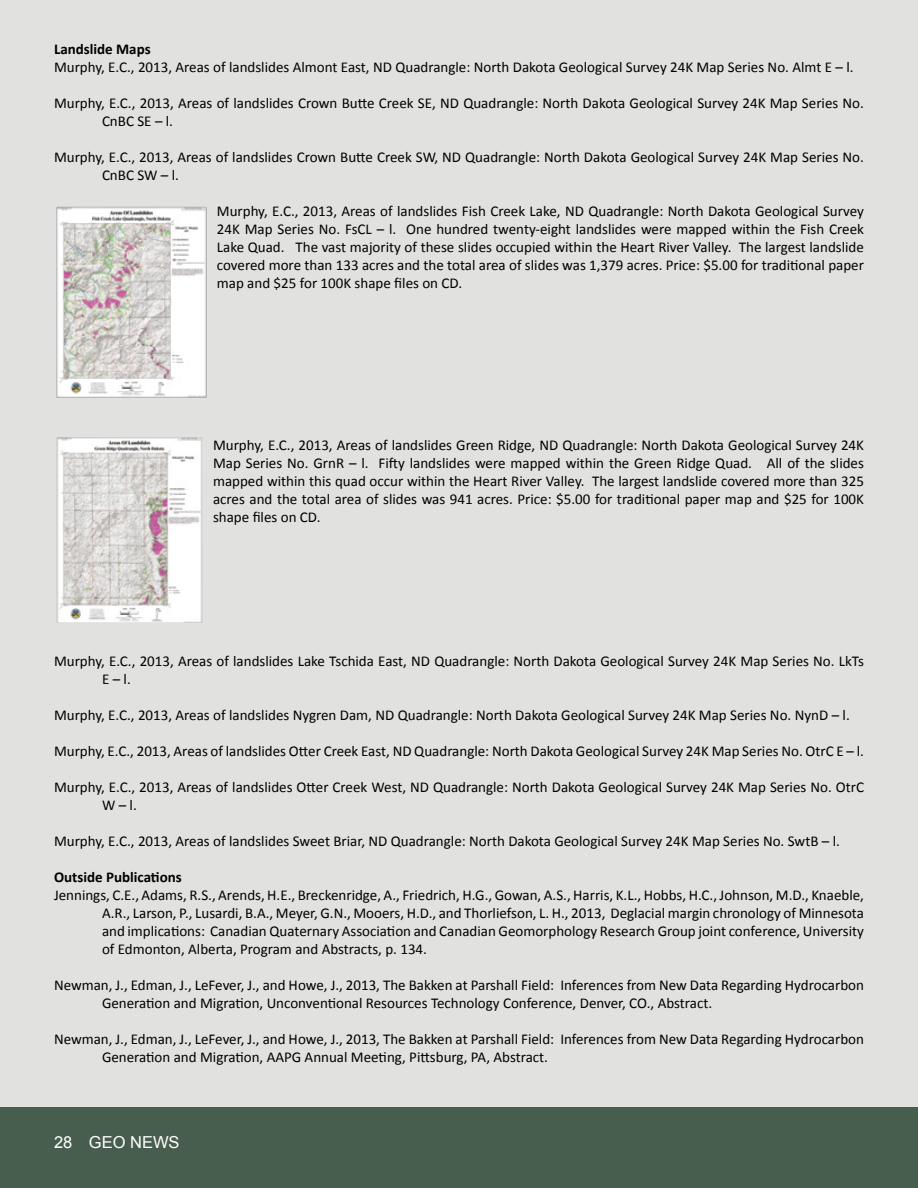
<style>
.page{position:relative;width:918px;height:1188px;background:#fff}
.page>*{position:absolute;margin:0;border:0;box-sizing:border-box;transform-origin:0 0}
.t1{font:16.5px "Arial";color:#fff}
.t2{font:15px/18px "Calibri";color:#000}
.t3{font:700 15px "Calibri";color:#000}
</style>
<div class="page">
<div style="left:0;top:0;width:918px;height:1107px;background:#e1e2df"></div>
<div style="left:0;top:1107px;width:918px;height:81px;background:#475d4e"></div>
<img style="left:57px;top:207px;width:149px;height:190px">
<img style="left:57px;top:437px;width:145px;height:186px">
<p class="t3" style="left:54px;top:39px;width:98px">Landslide Maps</p>
<p class="t2" style="left:54px;top:58px;width:801px">Murphy, E.C., 2013, Areas of landslides Almont East, ND Quadrangle: North Dakota Geological Survey 24K Map Series No. Almt E – l.</p>
<p class="t2" style="left:102px;top:94px;width:763px;text-indent:-48px">Murphy, E.C., 2013, Areas of landslides Crown Butte Creek SE, ND Quadrangle: North Dakota Geological Survey 24K Map Series No.<br>CnBC SE – l.</p>
<p class="t2" style="left:102px;top:148px;width:763px;text-indent:-48px">Murphy, E.C., 2013, Areas of landslides Crown Butte Creek SW, ND Quadrangle: North Dakota Geological Survey 24K Map Series No.<br>CnBC SW – l.</p>
<p class="t2" style="left:217px;top:202px;width:649px;text-align:justify">Murphy, E.C., 2013, Areas of landslides Fish Creek Lake, ND Quadrangle: North Dakota Geological Survey 24K Map Series No. FsCL – l. One hundred twenty-eight landslides were mapped within the Fish Creek Lake Quad. The vast majority of these slides occupied within the Heart River Valley. The largest landslide covered more than 133 acres and the total area of slides was 1,379 acres. Price: $5.00 for traditional paper map and $25 for 100K shape files on CD.</p>
<p class="t2" style="left:213px;top:436px;width:652px;text-align:justify">Murphy, E.C., 2013, Areas of landslides Green Ridge, ND Quadrangle: North Dakota Geological Survey 24K Map Series No. GrnR – l. Fifty landslides were mapped within the Green Ridge Quad. All of the slides mapped within this quad occur within the Heart River Valley. The largest landslide covered more than 325 acres and the total area of slides was 941 acres. Price: $5.00 for traditional paper map and $25 for 100K shape files on CD.</p>
<p class="t2" style="left:102px;top:652px;width:763px;text-indent:-48px">Murphy, E.C., 2013, Areas of landslides Lake Tschida East, ND Quadrangle: North Dakota Geological Survey 24K Map Series No. LkTs<br>E – l.</p>
<p class="t2" style="left:54px;top:706px;width:797px">Murphy, E.C., 2013, Areas of landslides Nygren Dam, ND Quadrangle: North Dakota Geological Survey 24K Map Series No. NynD – l.</p>
<p class="t2" style="left:54px;top:742px;width:811px">Murphy, E.C., 2013, Areas of landslides Otter Creek East, ND Quadrangle: North Dakota Geological Survey 24K Map Series No. OtrC E – l.</p>
<p class="t2" style="left:102px;top:778px;width:764px;text-indent:-48px">Murphy, E.C., 2013, Areas of landslides Otter Creek West, ND Quadrangle: North Dakota Geological Survey 24K Map Series No. OtrC<br>W – l.</p>
<p class="t2" style="left:54px;top:832px;width:787px">Murphy, E.C., 2013, Areas of landslides Sweet Briar, ND Quadrangle: North Dakota Geological Survey 24K Map Series No. SwtB – l.</p>
<p class="t3" style="left:54px;top:867px;width:129px">Outside Publications</p>
<p class="t2" style="left:102px;top:886px;width:764px;text-align:justify;text-indent:-48px">Jennings, C.E., Adams, R.S., Arends, H.E., Breckenridge, A., Friedrich, H.G., Gowan, A.S., Harris, K.L., Hobbs, H.C., Johnson, M.D., Knaeble, A.R., Larson, P., Lusardi, B.A., Meyer, G.N., Mooers, H.D., and Thorliefson, L. H., 2013, Deglacial margin chronology of Minnesota and implications: Canadian Quaternary Association and Canadian Geomorphology Research Group joint conference, University of Edmonton, Alberta, Program and Abstracts, p. 134.</p>
<p class="t2" style="left:102px;top:976px;width:763px;text-indent:-48px">Newman, J., Edman, J., LeFever, J., and Howe, J., 2013, The Bakken at Parshall Field: Inferences from New Data Regarding Hydrocarbon<br>Generation and Migration, Unconventional Resources Technology Conference, Denver, CO., Abstract.</p>
<p class="t2" style="left:102px;top:1030px;width:763px;text-indent:-48px">Newman, J., Edman, J., LeFever, J., and Howe, J., 2013, The Bakken at Parshall Field: Inferences from New Data Regarding Hydrocarbon<br>Generation and Migration, AAPG Annual Meeting, Pittsburg, PA, Abstract.</p>
<p class="t1" style="left:54px;top:1131px;width:127px">28 GEO NEWS</p>
</div>
